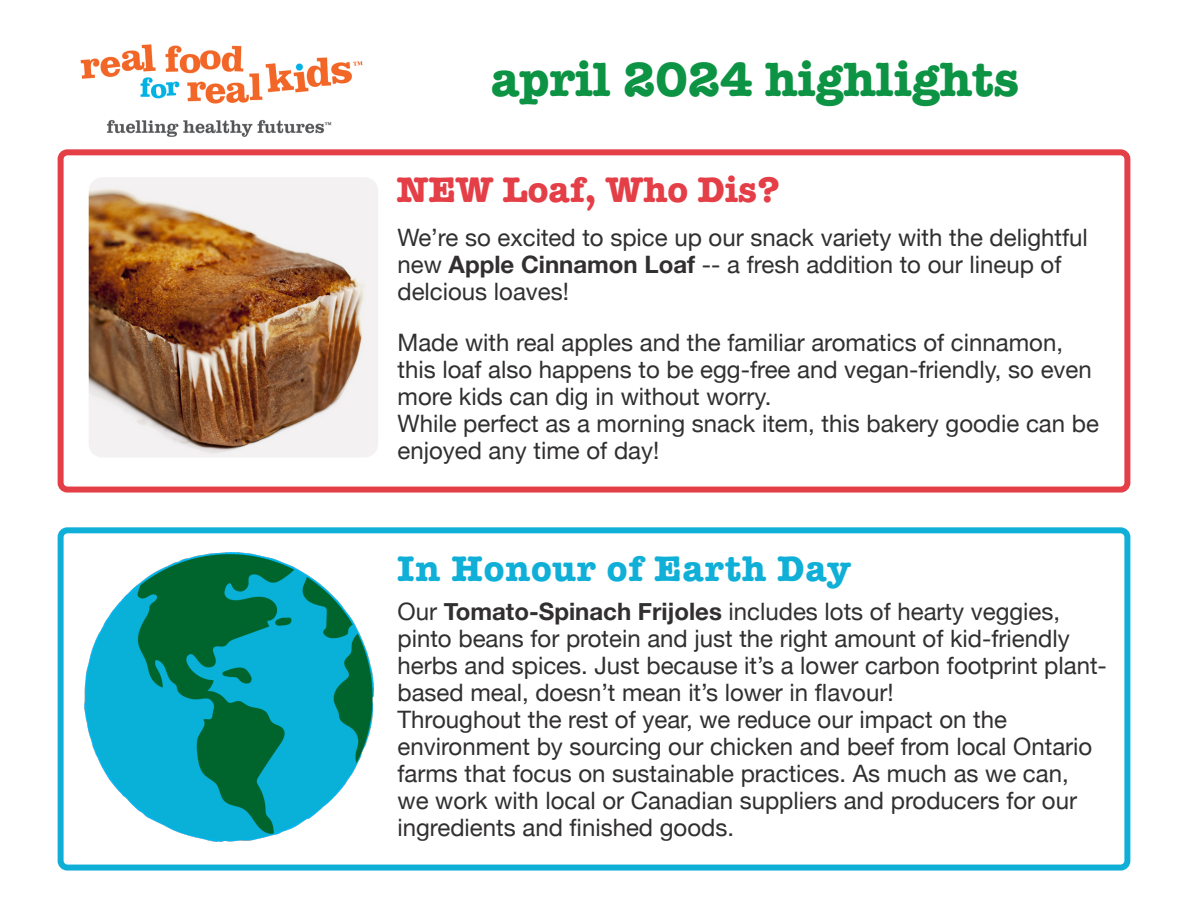
<style>
.page{position:relative;width:1188px;height:918px;background:#fff}
.page>*{position:absolute;margin:0;border:0;box-sizing:border-box;transform-origin:0 0}
.t1{font:700 49.5px "American Typewriter";color:#0d9344}
.t2{font:700 36.75px "American Typewriter";letter-spacing:.025em;color:#10afd7}
.t3{font:700 36.75px "American Typewriter";color:#e43e47}
.t4{font:24px/27px "Helvetica Neue";color:#312f30}
.s1{font-weight:700}
</style>
<div class="page">
<img style="left:80px;top:44px;width:283px;height:93px">
<div style="left:58px;top:527px;width:1072px;height:344px;border:6px solid #10afd7;border-radius:7px"></div>
<img style="left:85px;top:553px;width:288px;height:288px">
<div style="left:58px;top:149px;width:1072px;height:344px;border:6px solid #e43e47;border-radius:7px"></div>
<img style="left:89px;top:178px;width:289px;height:279px">
<p class="t1" style="left:491px;top:37px;width:530px">april 2024 highlights</p>
<p class="t3" style="left:396px;top:158px;width:385px">NEW Loaf, Who Dis?</p>
<p class="t4" style="left:398px;top:225px;width:692px">We’re so excited to spice up our snack variety with the delightful new <span class="s1">Apple Cinnamon Loaf</span> -- a fresh addition to our lineup of delcious loaves!</p>
<p class="t4" style="left:398px;top:330px;width:696px">Made with real apples and the familiar aromatics of cinnamon, this loaf also happens to be egg-free and vegan-friendly, so even more kids can dig in without worry.</p>
<p class="t4" style="left:398px;top:411px;width:703px">While perfect as a morning snack item, this bakery goodie can be enjoyed any time of day!</p>
<p class="t2" style="left:397px;top:537px;width:455px">In Honour of Earth Day</p>
<p class="t4" style="left:398px;top:599px;width:711px">Our <span class="s1">Tomato-Spinach Frijoles</span> includes lots of hearty veggies, pinto beans for protein and just the right amount of kid-friendly herbs and spices. Just because it’s a lower carbon footprint plant&shy;based meal, doesn’t mean it’s lower in flavour!</p>
<p class="t4" style="left:398px;top:707px;width:696px">Throughout the rest of year, we reduce our impact on the environment by sourcing our chicken and beef from local Ontario farms that focus on sustainable practices. As much as we can, we work with local or Canadian suppliers and producers for our ingredients and finished goods.</p>
</div>
